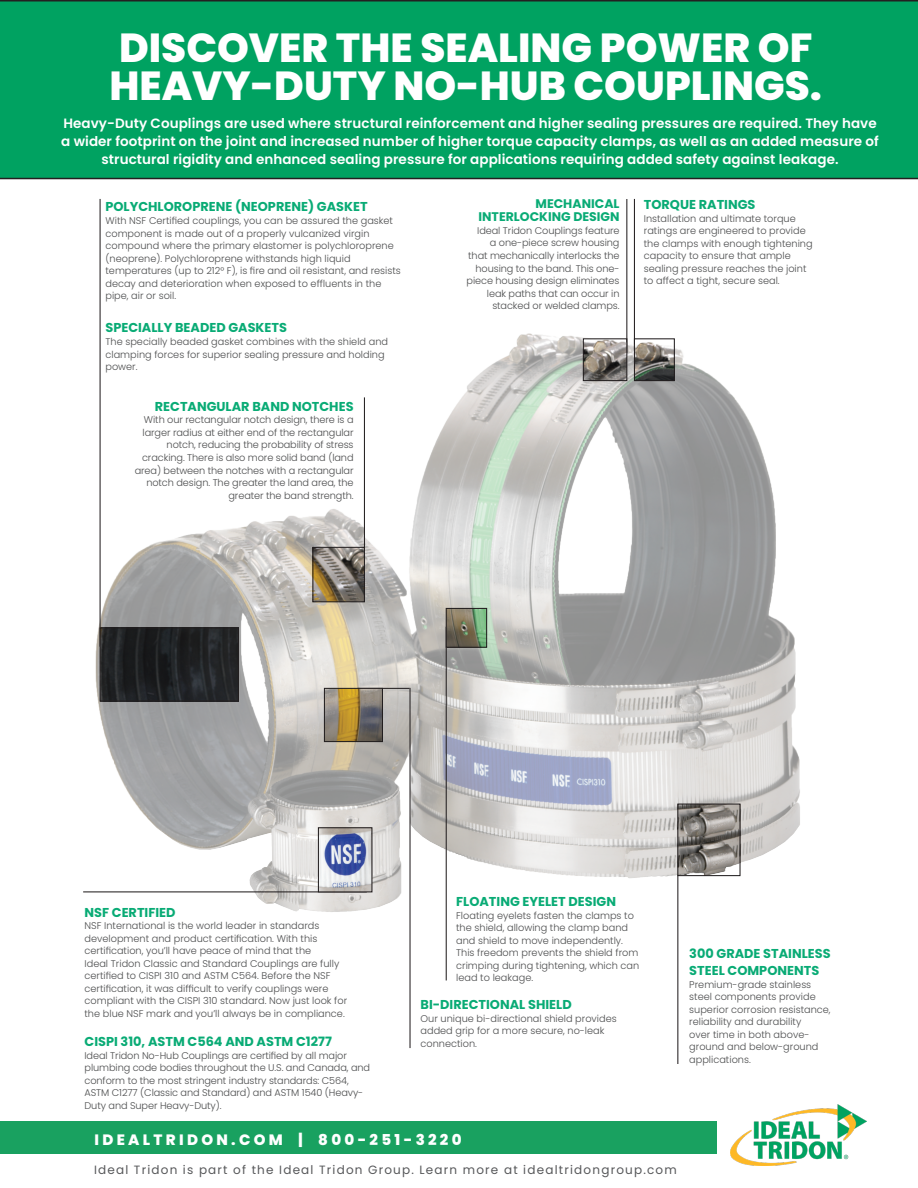
<style>
.page{position:relative;width:918px;height:1188px;background:#fff}
.page>*{position:absolute;margin:0;border:0;box-sizing:border-box;transform-origin:0 0}
.t1{font:800 40.5px "Poppins";color:#fff}
.t2{font:800 15px "Poppins";letter-spacing:.22em;color:#fff}
.Subheads{font:600 13.5px/18px "Poppins";letter-spacing:.005em;color:#fff;text-align:center}
.Spec_Heads{font:700 12.9px/16.6px "Poppins";color:#09ab75}
.Spec_Heads-2{font:700 12.45px/14px "Poppins";color:#09ab75;text-align:right}
.t3{font:12px "Poppins";letter-spacing:.1em;color:#57585a}
.t4{font:300 9.75px/12.5px "Poppins";color:#4b4c4d}
</style>
<div class="page">
<div style="left:0;top:0;width:918px;height:179px;background:#00a261"></div>
<div style="left:0;top:1122px;width:716px;height:32px;background:#19a160"></div>
<img style="left:730px;top:1105px;width:137px;height:60px">
<img style="left:85px;top:329px;width:715px;height:589px">
<hr style="left:626px;top:199px;width:1px;height:154px;background:#231f20">
<hr style="left:634px;top:199px;width:1px;height:150px;background:#231f20">
<hr style="left:677px;top:858px;width:1px;height:206px;background:#231f20">
<hr style="left:446px;top:627px;width:1px;height:353px;background:#231f20">
<hr style="left:410px;top:688px;width:1px;height:360px;background:#231f20">
<hr style="left:364px;top:397px;width:1px;height:174px;background:#231f20">
<hr style="left:100px;top:199px;width:1px;height:448px;background:#231f20">
<img style="left:314px;top:549px;width:49px;height:51px">
<div style="left:312px;top:547px;width:53px;height:55px;border:1px solid #231f20"></div>
<img style="left:102px;top:629px;width:135px;height:71px">
<div style="left:100px;top:627px;width:139px;height:75px;border:1px solid #231f20"></div>
<img style="left:636px;top:340px;width:37px;height:39px">
<div style="left:634px;top:338px;width:41px;height:43px;border:1px solid #231f20"></div>
<img style="left:585px;top:340px;width:40px;height:39px">
<div style="left:583px;top:338px;width:44px;height:43px;border:1px solid #231f20"></div>
<hr style="left:83px;top:891px;width:284px;height:1px;background:#231f20">
<hr style="left:357px;top:688px;width:53px;height:1px;background:#231f20">
<img style="left:320px;top:829px;width:50px;height:61px">
<div style="left:318px;top:827px;width:54px;height:65px;border:1px solid #231f20"></div>
<img style="left:679px;top:806px;width:60px;height:68px">
<div style="left:677px;top:804px;width:64px;height:72px;border:1px solid #231f20"></div>
<img style="left:448px;top:610px;width:37px;height:36px">
<div style="left:446px;top:608px;width:41px;height:40px;border:1px solid #231f20"></div>
<img style="left:326px;top:690px;width:55px;height:50px">
<div style="left:324px;top:688px;width:59px;height:54px;border:1px solid #231f20"></div>
<p class="t1" style="left:119px;top:25px;width:695px">DISCOVER THE SEALING POWER OF</p>
<p class="t1" style="left:109px;top:62px;width:714px">HEAVY-DUTY NO-HUB COUPLINGS.</p>
<p class="Subheads" style="left:61px;top:115px;width:819px">Heavy-Duty Couplings are used where structural reinforcement and higher sealing pressures are required. They have a wider footprint on the joint and increased number of higher torque capacity clamps, as well as an added measure of structural rigidity and enhanced sealing pressure for applications requiring added safety against leakage.</p>
<p class="Spec_Heads" style="left:105px;top:199px;width:264px">POLYCHLOROPRENE (NEOPRENE) GASKET</p>
<p class="t4" style="left:105px;top:214px;width:297px">With NSF Certified couplings, you can be assured the gasket component is made out of a properly vulcanized virgin compound where the primary elastomer is polychloroprene (neoprene). Polychloroprene withstands high liquid temperatures (up to 212° F), is fire and oil resistant, and resists decay and deterioration when exposed to effluents in the pipe, air or soil.</p>
<p class="Spec_Heads" style="left:105px;top:320px;width:183px">SPECIALLY BEADED GASKETS</p>
<p class="t4" style="left:105px;top:335px;width:284px">The specially beaded gasket combines with the shield and clamping forces for superior sealing pressure and holding power.</p>
<p class="Spec_Heads" style="left:155px;top:398px;width:200px">RECTANGULAR BAND NOTCHES</p>
<p class="t4" style="left:135px;top:414px;width:220px;text-align:right">With our rectangular notch design, there is a larger radius at either end of the rectangular notch, reducing the probability of stress cracking. There is also more solid band (land area) between the notches with a rectangular notch design. The greater the land area, the greater the band strength.</p>
<p class="Spec_Heads-2" style="left:479px;top:196px;width:143px">MECHANICAL<br>INTERLOCKING DESIGN</p>
<p class="t4" style="left:467px;top:224px;width:154px;text-align:right">Ideal Tridon Couplings feature<br>a one-piece screw housing<br>that mechanically interlocks the housing to the band. This one&shy;piece housing design eliminates leak paths that can occur in stacked or welded clamps.</p>
<p class="Spec_Heads" style="left:644px;top:197px;width:113px">TORQUE RATINGS</p>
<p class="t4" style="left:644px;top:212px;width:170px">Installation and ultimate torque ratings are engineered to provide the clamps with enough tightening capacity to ensure that ample sealing pressure reaches the joint to affect a tight, secure seal.</p>
<p class="Spec_Heads" style="left:85px;top:904px;width:93px">NSF CERTIFIED</p>
<p class="t4" style="left:85px;top:920px;width:264px">NSF International is the world leader in standards development and product certification. With this certification, you’ll have peace of mind that the<br>Ideal Tridon Classic and Standard Couplings are fully certified to CISPI 310 and ASTM C564. Before the NSF certification, it was difficult to verify couplings were compliant with the CISPI 310 standard. Now just look for the blue NSF mark and you’ll always be in compliance.</p>
<p class="Spec_Heads" style="left:85px;top:1033px;width:249px">CISPI 310, ASTM C564 AND ASTM C1277</p>
<p class="t4" style="left:85px;top:1049px;width:287px">Ideal Tridon No-Hub Couplings are certified by all major plumbing code bodies throughout the U.S. and Canada, and conform to the most stringent industry standards: C564, ASTM C1277 (Classic and Standard) and ASTM 1540 (Heavy-Duty and Super Heavy-Duty).</p>
<p class="Spec_Heads" style="left:456px;top:893px;width:161px">FLOATING EYELET DESIGN</p>
<p class="t4" style="left:456px;top:909px;width:185px">Floating eyelets fasten the clamps to the shield, allowing the clamp band and shield to move independently.<br>This freedom prevents the shield from crimping during tightening, which can lead to leakage.</p>
<p class="Spec_Heads" style="left:421px;top:997px;width:153px">BI-DIRECTIONAL SHIELD</p>
<p class="t4" style="left:421px;top:1012px;width:198px">Our unique bi-directional shield provides added grip for a more secure, no-leak connection.</p>
<p class="Spec_Heads" style="left:689px;top:946px;width:143px">300 GRADE STAINLESS<br>STEEL COMPONENTS</p>
<p class="t4" style="left:689px;top:978px;width:143px">Premium-grade stainless steel components provide superior corrosion resistance, reliability and durability<br>over time in both above&shy;ground and below-ground applications.</p>
<p class="t2" style="left:94px;top:1131px;width:369px">IDEALTRIDON.COM | 800-251-3220</p>
<p class="t3" style="left:94px;top:1163px;width:584px">Ideal Tridon is part of the Ideal Tridon Group. Learn more at idealtridongroup.com</p>
</div>
